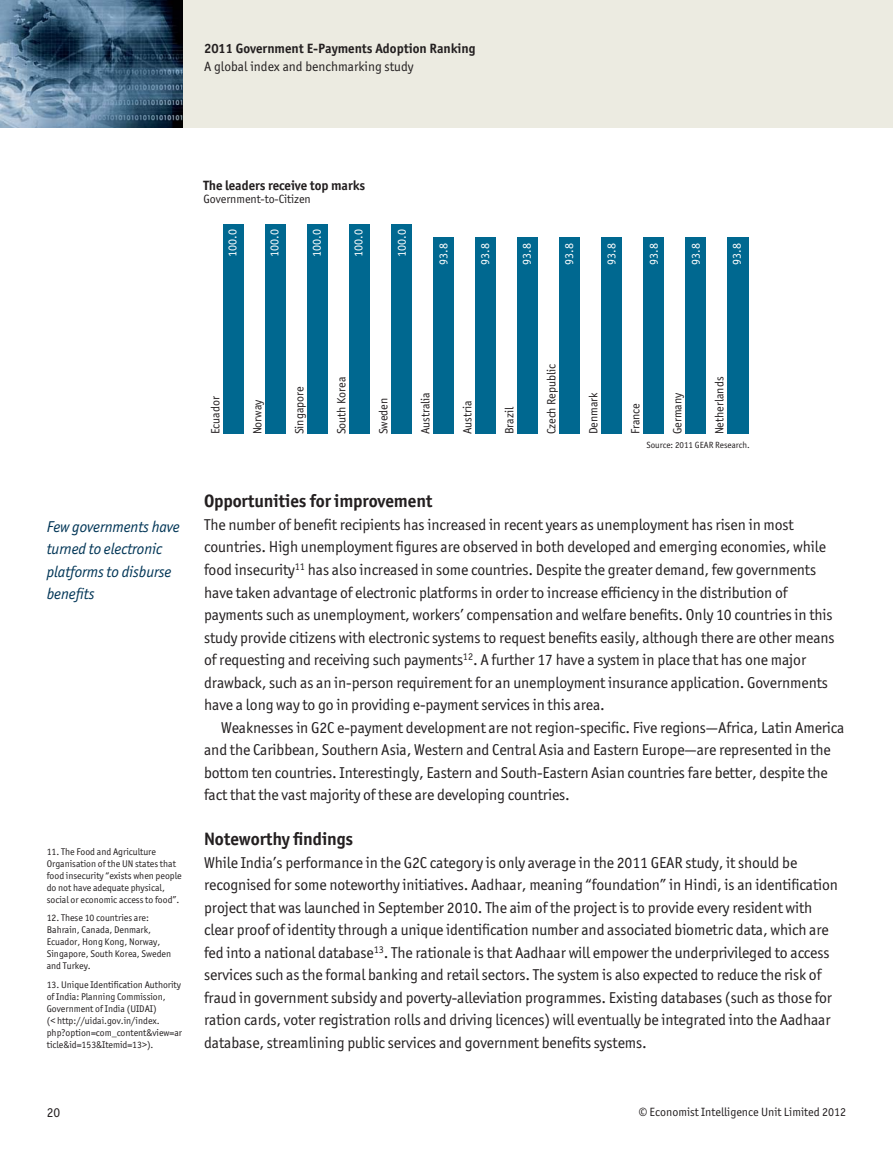
<style>
.page{position:relative;width:893px;height:1149px;background:#fff}
.page>*{position:absolute;margin:0;border:0;box-sizing:border-box;transform-origin:0 0}
.t1{font:700 18px "Officina San ITC";letter-spacing:-.005em;color:#231f20}
.t2{font:15.75px/22.5px "Officina San ITC";letter-spacing:-.005em;color:#231f20}
.t3{font:italic 15.75px/22.5px "Officina San ITC";letter-spacing:-.005em;color:#003556}
.t4{font:700 13.5px "Officina San ITC";color:#231f20}
.t5{font:13.5px "Officina San ITC";color:#231f20}
.t6{font:12px "Officina San ITC";color:#231f20}
.t7{font:12px "Officina San ITC";color:#fff}
.t8{font:9.75px/12px "Officina San ITC";color:#231f20}
.t9{font:9px "Officina San ITC";color:#231f20}
</style>
<div class="page">
<div style="left:0;top:0;width:893px;height:128px;background:#ecebe1"></div>
<img style="left:0;top:0;width:183px;height:128px">
<div style="left:223px;top:224px;width:21px;height:210px;background:#006890"></div>
<div style="left:265px;top:224px;width:21px;height:210px;background:#006890"></div>
<div style="left:307px;top:224px;width:21px;height:210px;background:#006890"></div>
<div style="left:349px;top:224px;width:21px;height:210px;background:#006890"></div>
<div style="left:391px;top:224px;width:21px;height:210px;background:#006890"></div>
<div style="left:433px;top:237px;width:21px;height:197px;background:#006890"></div>
<div style="left:475px;top:237px;width:21px;height:197px;background:#006890"></div>
<div style="left:517px;top:237px;width:21px;height:197px;background:#006890"></div>
<div style="left:559px;top:237px;width:21px;height:197px;background:#006890"></div>
<div style="left:601px;top:237px;width:21px;height:197px;background:#006890"></div>
<div style="left:643px;top:237px;width:21px;height:197px;background:#006890"></div>
<div style="left:685px;top:237px;width:21px;height:197px;background:#006890"></div>
<div style="left:727px;top:237px;width:21px;height:197px;background:#006890"></div>
<p class="t4" style="left:204px;top:42px;width:273px">2011 Government E-Payments Adoption Ranking</p>
<p class="t5" style="left:204px;top:60px;width:211px">A global index and benchmarking study</p>
<p class="t4" style="left:204px;top:179px;width:163px">The leaders receive top marks</p>
<p class="t6" style="left:204px;top:193px;width:109px">Government-to-Citizen</p>
<p class="t7" style="left:226px;top:257px;width:29px;rotate:-90deg">100.0</p>
<p class="t7" style="left:269px;top:257px;width:29px;rotate:-90deg">100.0</p>
<p class="t7" style="left:311px;top:257px;width:29px;rotate:-90deg">100.0</p>
<p class="t7" style="left:352px;top:257px;width:29px;rotate:-90deg">100.0</p>
<p class="t7" style="left:396px;top:257px;width:29px;rotate:-90deg">100.0</p>
<p class="t7" style="left:437px;top:265px;width:23px;rotate:-90deg">93.8</p>
<p class="t7" style="left:479px;top:265px;width:23px;rotate:-90deg">93.8</p>
<p class="t7" style="left:521px;top:265px;width:23px;rotate:-90deg">93.8</p>
<p class="t7" style="left:563px;top:265px;width:23px;rotate:-90deg">93.8</p>
<p class="t7" style="left:605px;top:265px;width:23px;rotate:-90deg">93.8</p>
<p class="t7" style="left:648px;top:265px;width:23px;rotate:-90deg">93.8</p>
<p class="t7" style="left:690px;top:265px;width:23px;rotate:-90deg">93.8</p>
<p class="t7" style="left:731px;top:265px;width:23px;rotate:-90deg">93.8</p>
<p class="t3" style="left:47px;top:515px;width:135px">Few governments have turned to electronic platforms to disburse benefits</p>
<p class="t8" style="left:47px;top:845px;width:136px">11. The Food and Agriculture Organisation of the UN states that food insecurity “exists when people do not have adequate physical, social or economic access to food”.</p>
<p class="t8" style="left:47px;top:912px;width:126px">12. These 10 countries are:<br>Bahrain, Canada, Denmark,<br>Ecuador, Hong Kong, Norway,<br>Singapore, South Korea, Sweden and Turkey.</p>
<p class="t8" style="left:47px;top:978px;width:137px">13. Unique Identification Authority of India: Planning Commission,<br>Government of India (UIDAI)<br>(&lt; http://uidai.gov.in/index. php?option=com_content&amp;view=ar ticle&amp;id=153&amp;Itemid=13&gt;).</p>
<p class="t6" style="left:209px;top:434px;width:40px;rotate:-90deg">Ecuador</p>
<p class="t6" style="left:251px;top:434px;width:36px;rotate:-90deg">Norway</p>
<p class="t6" style="left:293px;top:434px;width:50px;rotate:-90deg">Singapore</p>
<p class="t6" style="left:335px;top:434px;width:59px;rotate:-90deg">South Korea</p>
<p class="t6" style="left:377px;top:434px;width:38px;rotate:-90deg">Sweden</p>
<p class="t6" style="left:419px;top:434px;width:44px;rotate:-90deg">Australia</p>
<p class="t6" style="left:461px;top:434px;width:35px;rotate:-90deg">Austria</p>
<p class="t6" style="left:503px;top:434px;width:29px;rotate:-90deg">Brazil</p>
<p class="t6" style="left:545px;top:434px;width:72px;rotate:-90deg">Czech Republic</p>
<p class="t6" style="left:587px;top:434px;width:43px;rotate:-90deg">Denmark</p>
<p class="t6" style="left:629px;top:434px;width:33px;rotate:-90deg">France</p>
<p class="t6" style="left:671px;top:434px;width:43px;rotate:-90deg">Germany</p>
<p class="t6" style="left:713px;top:434px;width:59px;rotate:-90deg">Netherlands</p>
<p class="t9" style="left:646px;top:441px;width:105px">Source: 2011 GEAR Research.</p>
<p class="t1" style="left:204px;top:492px;width:230px">Opportunities for improvement</p>
<p class="t2" style="left:204px;top:513px;width:632px">The number of benefit recipients has increased in recent years as unemployment has risen in most countries. High unemployment figures are observed in both developed and emerging economies, while food insecurity<sup>11</sup> has also increased in some countries. Despite the greater demand, few governments have taken advantage of electronic platforms in order to increase efficiency in the distribution of payments such as unemployment, workers’ compensation and welfare benefits. Only 10 countries in this study provide citizens with electronic systems to request benefits easily, although there are other means of requesting and receiving such payments<sup>12</sup>. A further 17 have a system in place that has one major drawback, such as an in-person requirement for an unemployment insurance application. Governments have a long way to go in providing e-payment services in this area.</p>
<p class="t2" style="left:204px;top:716px;width:642px;text-indent:17px">Weaknesses in G2C e-payment development are not region-specific. Five regions—Africa, Latin America and the Caribbean, Southern Asia, Western and Central Asia and Eastern Europe—are represented in the bottom ten countries. Interestingly, Eastern and South-Eastern Asian countries fare better, despite the fact that the vast majority of these are developing countries.</p>
<p class="t1" style="left:204px;top:830px;width:151px">Noteworthy findings</p>
<p class="t2" style="left:204px;top:851px;width:635px">While India’s performance in the G2C category is only average in the 2011 GEAR study, it should be recognised for some noteworthy initiatives. Aadhaar, meaning “foundation” in Hindi, is an identification project that was launched in September 2010. The aim of the project is to provide every resident with clear proof of identity through a unique identification number and associated biometric data, which are fed into a national database<sup>13</sup>. The rationale is that Aadhaar will empower the underprivileged to access services such as the formal banking and retail sectors. The system is also expected to reduce the risk of fraud in government subsidy and poverty-alleviation programmes. Existing databases (such as those for ration cards, voter registration rolls and driving licences) will eventually be integrated into the Aadhaar database, streamlining public services and government benefits systems.</p>
<p class="t5" style="left:47px;top:1105px;width:15px">20</p>
<p class="t6" style="left:639px;top:1105px;width:209px">© Economist Intelligence Unit Limited 2012</p>
</div>
